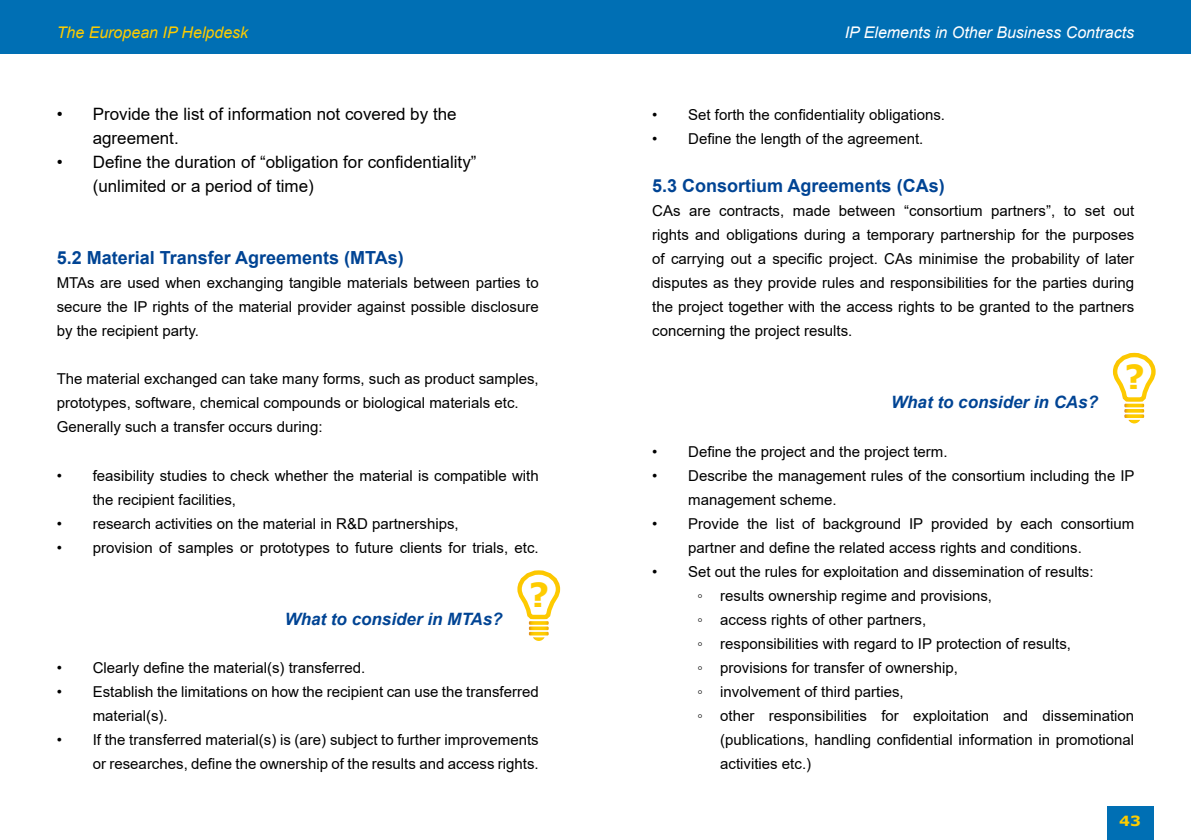
<style>
.page{position:relative;width:1191px;height:840px;background:#fff}
.page>*{position:absolute;margin:0;border:0;box-sizing:border-box;transform-origin:0 0}
.t1{font:700 33.2px "Verdana";color:#fecc00}
.t2{font:700 18px "Arial";color:#004494}
.t3{font:17px/24px "Arial";color:#000}
.t4{font:italic 700 17px "Arial";color:#004494}
.t5{font:italic 16px "Arial";color:#fff}
.t6{font:italic 16px "Arial";color:#fecc00}
.t7{font:15px/24px "Arial";color:#000}
.t8{font:700 14px "Verdana";color:#fecc00;scale:1.1 1}
.s1{font-family:"Calibri"}
</style>
<div class="page">
<div style="left:1107px;top:806px;width:47px;height:33px;background:#006fb4"></div>
<div style="left:0;top:0;width:1191px;height:54px;background:#006fb4"></div>
<svg style="left:1112px;top:352px;width:44px;height:71px"></svg>
<svg style="left:517px;top:570px;width:44px;height:70px"></svg>
<p class="t6" style="left:57px;top:22px;width:193px">The European IP Helpdesk</p>
<p class="t5" style="left:845px;top:22px;width:291px">IP Elements in Other Business Contracts</p>
<p class="t3" style="left:93px;top:102px;width:365px;text-indent:-36px">• Provide the list of information not covered by the agreement.</p>
<p class="t3" style="left:93px;top:150px;width:385px;text-indent:-36px">• Define the duration of “obligation for confidentiality” (unlimited or a period of time)</p>
<p class="t2" style="left:57px;top:245px;width:349px">5.2 Material Transfer Agreements (MTAs)</p>
<p class="t7" style="left:57px;top:271px;width:483px;text-align:justify">MTAs are used when exchanging tangible materials between parties to secure the IP rights of the material provider against possible disclosure by the recipient party.</p>
<p class="t7" style="left:57px;top:367px;width:483px">The material exchanged can take many forms, such as product samples, prototypes, software, chemical compounds or biological materials etc.<br>Generally such a transfer occurs during:</p>
<p class="t7" style="left:93px;top:463px;width:447px;text-indent:-36px">• feasibility studies to check whether the material is compatible with the recipient facilities,</p>
<p class="t7" style="left:57px;top:511px;width:403px">• research activities on the material in R&amp;D partnerships,</p>
<p class="t7" style="left:57px;top:535px;width:483px">• provision of samples or prototypes to future clients for trials, etc.</p>
<h1 class="t1" style="left:529px;top:571px;width:22px">?</h1>
<p class="t4" style="left:285px;top:607px;width:219px">What to consider in MTAs?</p>
<p class="t7" style="left:57px;top:655px;width:310px">• Clearly define the material(s) transferred.</p>
<p class="t7" style="left:93px;top:679px;width:447px;text-indent:-36px">• Establish the limitations on how the recipient can use the transferred material(s).</p>
<p class="t7" style="left:57px;top:727px;width:483px;text-align:right">• If the transferred material(s) is (are) subject to further improvements or researches, define the ownership of the results and access rights.</p>
<p class="t7" style="left:652px;top:103px;width:294px">• Set forth the confidentiality obligations.</p>
<p class="t7" style="left:652px;top:127px;width:273px">• Define the length of the agreement.</p>
<p class="t2" style="left:652px;top:173px;width:294px">5.3 Consortium Agreements (CAs)</p>
<p class="t7" style="left:652px;top:199px;width:483px;text-align:justify">CAs are contracts, made between “consortium partners”, to set out rights and obligations during a temporary partnership for the purposes of carrying out a specific project. CAs minimise the probability of later disputes as they provide rules and responsibilities for the parties during the project together with the access rights to be granted to the partners concerning the project results.</p>
<h1 class="t1" style="left:1124px;top:353px;width:22px">?</h1>
<p class="t4" style="left:891px;top:391px;width:208px">What to consider in CAs?</p>
<p class="t7" style="left:652px;top:439px;width:297px">• Define the project and the project term.</p>
<p class="t7" style="left:688px;top:463px;width:448px;text-indent:-36px">• Describe the management rules of the consortium including the IP management scheme.</p>
<p class="t7" style="left:688px;top:511px;width:447px;text-indent:-36px">• Provide the list of background IP provided by each consortium partner and define the related access rights and conditions.</p>
<p class="t7" style="left:652px;top:559px;width:443px">• Set out the rules for exploitation and dissemination of results:</p>
<p class="t7" style="left:697px;top:583px;width:296px"><span class="s1">◦</span> results ownership regime and provisions,</p>
<p class="t7" style="left:697px;top:607px;width:230px"><span class="s1">◦</span> access rights of other partners,</p>
<p class="t7" style="left:697px;top:631px;width:375px"><span class="s1">◦</span> responsibilities with regard to IP protection of results,</p>
<p class="t7" style="left:697px;top:655px;width:262px"><span class="s1">◦</span> provisions for transfer of ownership,</p>
<p class="t7" style="left:697px;top:679px;width:208px"><span class="s1">◦</span> involvement of third parties,</p>
<p class="t7" style="left:697px;top:703px;width:438px"><span class="s1">◦</span> other responsibilities for exploitation and dissemination</p>
<p class="t7" style="left:720px;top:727px;width:415px">(publications, handling confidential information in promotional</p>
<p class="t7" style="left:720px;top:751px;width:92px">activities etc.)</p>
<p class="t8" style="left:1119px;top:810px;width:21px">43</p>
</div>
